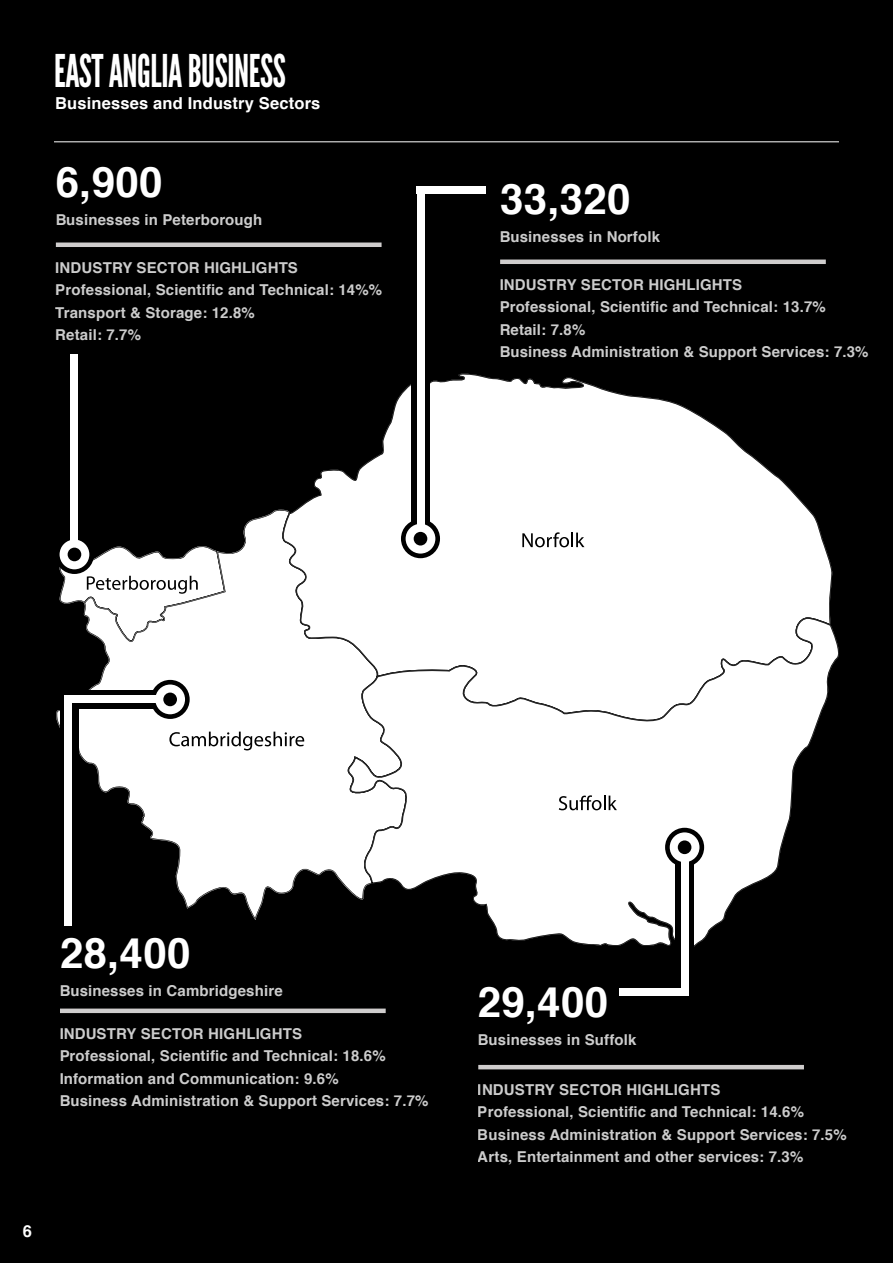
<style>
.page{position:relative;width:893px;height:1263px;background:#000}
.page>*{position:absolute;margin:0;border:0;box-sizing:border-box;transform-origin:0 0}
.t1{font:45px "League Gothic";letter-spacing:-.01em;color:#fff;scale:.85 1}
.t2{font:700 42px "Helvetica";letter-spacing:.01em;color:#fff}
.t3{font:700 16.5px "Helvetica";letter-spacing:.01em;color:#fff}
.t4{font:700 15px/22.5px "Helvetica";letter-spacing:.01em;color:#fff}
</style>
<div class="page">
<hr style="left:54px;top:142px;width:785px;height:1px;background:#fff">
<svg style="left:56px;top:510px;width:288px;height:410px;fill:#fff"></svg>
<svg style="left:283px;top:374px;width:549px;height:347px;fill:#fff"></svg>
<svg style="left:348px;top:618px;width:491px;height:329px;fill:#fff"></svg>
<svg style="left:169px;top:732px;width:135px;height:18px;background:#c2c2c2"></svg>
<svg style="left:522px;top:532px;width:62px;height:15px"></svg>
<svg style="left:559px;top:795px;width:58px;height:15px"></svg>
<div style="left:675px;top:862px;width:19px;height:133px;background:#000"></div>
<svg style="left:667px;top:830px;width:35px;height:34px"></svg>
<div style="left:665px;top:828px;width:39px;height:39px;border:5px solid #000;border-radius:50%"></div>
<div style="left:681px;top:852px;width:7px;height:142px;background:#fff"></div>
<div style="left:619px;top:988px;width:69px;height:8px;background:#fff"></div>
<div style="left:678px;top:840px;width:13px;height:14px;background:#000;border-radius:50%"></div>
<div style="left:411px;top:326px;width:19px;height:198px;background:#000"></div>
<svg style="left:403px;top:521px;width:35px;height:35px"></svg>
<div style="left:401px;top:519px;width:39px;height:39px;border:5px solid #000;border-radius:50%"></div>
<div style="left:417px;top:190px;width:7px;height:344px;background:#fff"></div>
<div style="left:417px;top:186px;width:69px;height:8px;background:#fff"></div>
<div style="left:414px;top:532px;width:13px;height:13px;background:#000;border-radius:50%"></div>
<div style="left:60px;top:1008px;width:326px;height:5px;background:#cfcdcd"></div>
<hr style="left:478px;top:1065px;width:326px;height:4px;background:#cfcdcd">
<div style="left:500px;top:259px;width:326px;height:5px;background:#cfcdcd"></div>
<div style="left:60px;top:690px;width:96px;height:18px;background:#000"></div>
<svg style="left:153px;top:682px;width:34px;height:35px"></svg>
<div style="left:151px;top:680px;width:39px;height:39px;border:5px solid #000;border-radius:50%"></div>
<div style="left:60px;top:708px;width:18px;height:60px;background:#000"></div>
<div style="left:64px;top:696px;width:101px;height:7px;background:#fff"></div>
<div style="left:64px;top:696px;width:8px;height:230px;background:#fff"></div>
<div style="left:163px;top:692px;width:14px;height:14px;background:#000;border-radius:50%"></div>
<svg style="left:56px;top:540px;width:170px;height:102px"></svg>
<div style="left:65px;top:342px;width:19px;height:198px;background:#000"></div>
<svg style="left:57px;top:537px;width:35px;height:35px"></svg>
<div style="left:55px;top:535px;width:39px;height:39px;border:5px solid #000;border-radius:50%"></div>
<div style="left:71px;top:354px;width:7px;height:196px;background:#fff"></div>
<div style="left:68px;top:548px;width:13px;height:13px;background:#000;border-radius:50%"></div>
<div style="left:56px;top:242px;width:326px;height:5px;background:#cfcdcd"></div>
<h1 class="t1" style="left:54px;top:44px;width:274px">EAST ANGLIA BUSINESS</h1>
<p class="t3" style="left:55px;top:90px;width:267px">Businesses and Industry Sectors</p>
<h2 class="t2" style="left:56px;top:148px;width:108px">6,900</h2>
<p class="t4" style="left:55px;top:208px;width:209px">Businesses in Peterborough</p>
<p class="t4" style="left:55px;top:256px;width:328px">INDUSTRY SECTOR HIGHLIGHTS<br>Professional, Scientific and Technical: 14%%<br>Transport &amp; Storage: 12.8%<br>Retail: 7.7%</p>
<h2 class="t2" style="left:500px;top:165px;width:132px">33,320</h2>
<p class="t4" style="left:499px;top:225px;width:162px">Businesses in Norfolk</p>
<p class="t4" style="left:499px;top:273px;width:371px">INDUSTRY SECTOR HIGHLIGHTS<br>Professional, Scientific and Technical: 13.7% Retail: 7.8%<br>Business Administration &amp; Support Services: 7.3%</p>
<h2 class="t2" style="left:60px;top:919px;width:132px">28,400</h2>
<p class="t4" style="left:59px;top:979px;width:225px">Businesses in Cambridgeshire</p>
<p class="t4" style="left:59px;top:1022px;width:371px">INDUSTRY SECTOR HIGHLIGHTS<br>Professional, Scientific and Technical: 18.6% Information and Communication: 9.6%<br>Business Administration &amp; Support Services: 7.7%</p>
<p class="t3" style="left:23px;top:1218px;width:11px">6</p>
<h2 class="t2" style="left:478px;top:968px;width:132px">29,400</h2>
<p class="t4" style="left:478px;top:1028px;width:160px">Businesses in Suffolk</p>
<p class="t4" style="left:478px;top:1078px;width:371px">INDUSTRY SECTOR HIGHLIGHTS<br>Professional, Scientific and Technical: 14.6% Business Administration &amp; Support Services: 7.5% Arts, Entertainment and other services: 7.3%</p>
</div>
